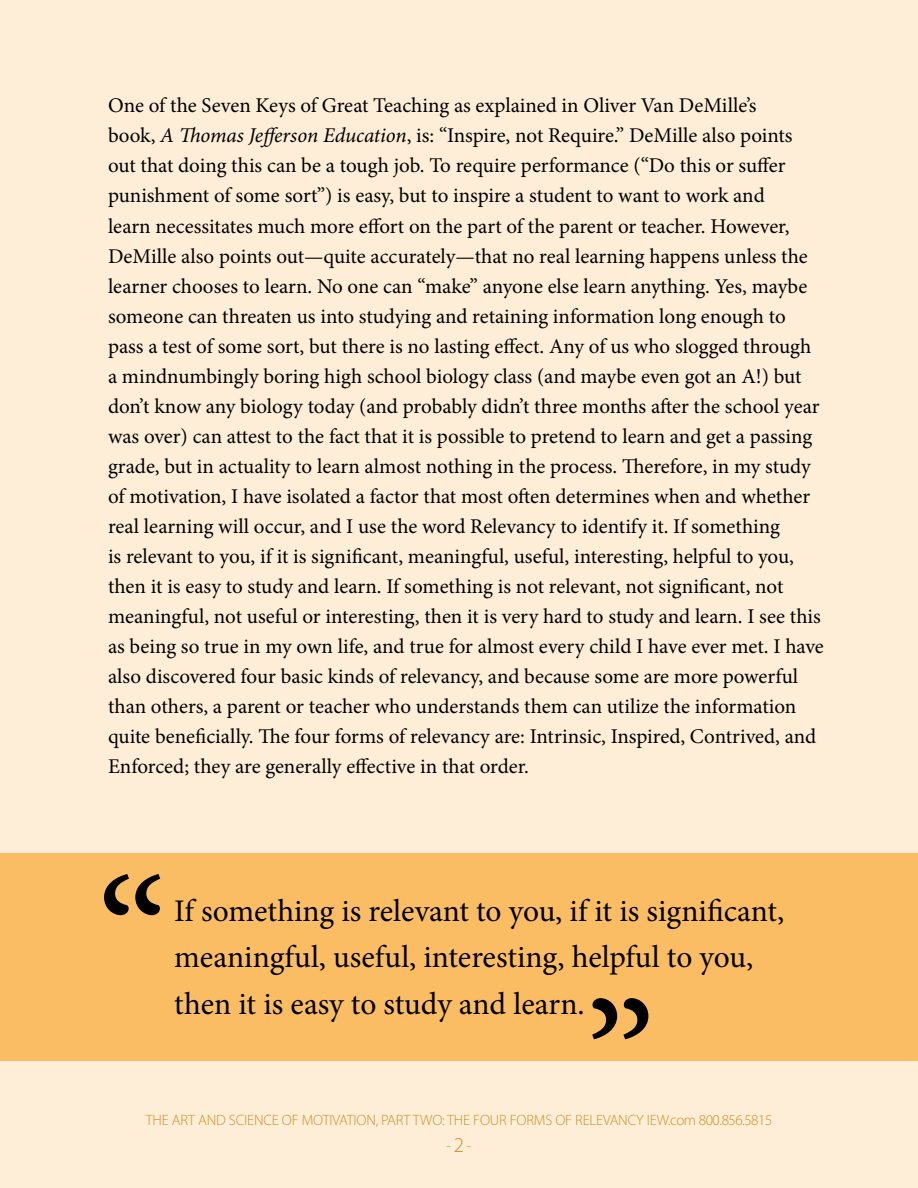
<style>
.page{position:relative;width:918px;height:1188px;background:#feeed7}
.page>*{position:absolute;margin:0;border:0;box-sizing:border-box;transform-origin:0 0}
.t1{font:178.5px "Minion Pro";color:#000}
.t2{font:31.5px/46.5px "Minion Pro";letter-spacing:-.005em;color:#000}
.t3{font:21px/30px "Minion Pro";letter-spacing:-.005em;color:#000}
.t4{font:300 15px "Myriad Pro";letter-spacing:-.01em;color:#ce8d1f}
.s1{font-style:italic}
.s2{font-size:21px}
</style>
<div class="page">
<div style="left:0;top:853px;width:918px;height:208px;background:#fbbd64"></div>
<p class="t3" style="left:108px;top:91px;width:717px">One of the Seven Keys of Great Teaching as explained in Oliver Van DeMille’s<br>book, <span class="s1">A Thomas Jefferson Education</span>, is: “Inspire, not Require.” DeMille also points out that doing this can be a tough job. To require performance (“Do this or suffer punishment of some sort”) is easy, but to inspire a student to want to work and<br>learn necessitates much more effort on the part of the parent or teacher. However, DeMille also points out—quite accurately—that no real learning happens unless the learner chooses to learn. No one can “make” anyone else learn anything. Yes, maybe someone can threaten us into studying and retaining information long enough to pass a test of some sort, but there is no lasting effect. Any of us who slogged through a mindnumbingly boring high school biology class (and maybe even got an A!) but don’t know any biology today (and probably didn’t three months after the school year was over) can attest to the fact that it is possible to pretend to learn and get a passing grade, but in actuality to learn almost nothing in the process. Therefore, in my study of motivation, I have isolated a factor that most often determines when and whether real learning will occur, and I use the word Relevancy to identify it. If something<br>is relevant to you, if it is significant, meaningful, useful, interesting, helpful to you, then it is easy to study and learn. If something is not relevant, not significant, not meaningful, not useful or interesting, then it is very hard to study and learn. I see this as being so true in my own life, and true for almost every child I have ever met. I have also discovered four basic kinds of relevancy, and because some are more powerful than others, a parent or teacher who understands them can utilize the information quite beneficially. The four forms of relevancy are: Intrinsic, Inspired, Contrived, and Enforced; they are generally effective in that order.</p>
<h1 class="t1" style="left:97px;top:825px;width:73px">“</h1>
<h2 class="t2" style="left:174px;top:888px;width:611px">If something is relevant to you, if it is significant, meaningful, useful, interesting, helpful to you,</h2>
<h2 class="t2" style="left:174px;top:981px;width:412px">then it is easy to study and learn.</h2>
<h1 class="t1" style="left:656px;top:1088px;width:73px;rotate:-180deg">“</h1>
<p class="t4" style="left:146px;top:1111px;width:628px">THE ART AND SCIENCE OF MOTIVATION, PART TWO: THE FOUR FORMS OF RELEVANCY IEW.com 800.856.5815</p>
<p class="t4" style="left:447px;top:1138px;width:26px">- <span class="s2">2</span> -</p>
</div>
